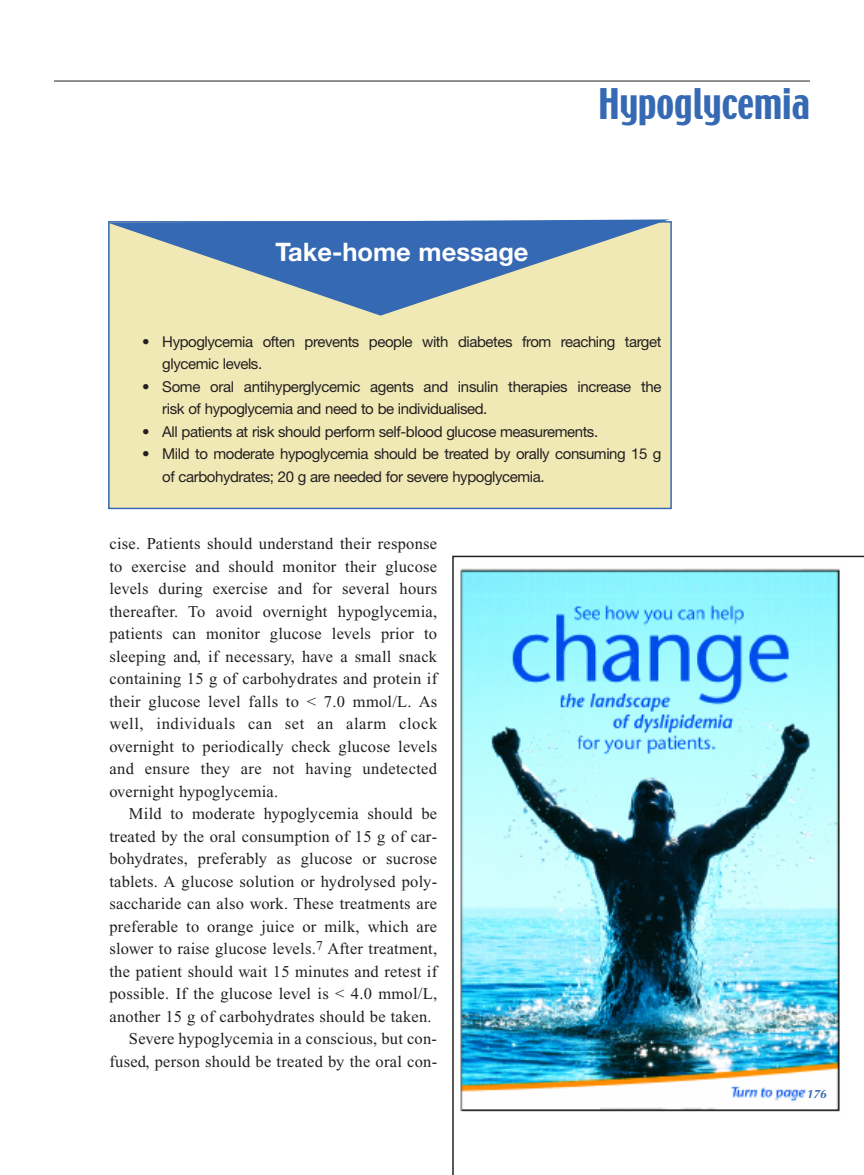
<style>
.page{position:relative;width:864px;height:1175px;background:#fff}
.page>*{position:absolute;margin:0;border:0;box-sizing:border-box;transform-origin:0 0}
.t1{font:37.5px "Techno";color:#3669b3}
.t2{font:700 25.5px "Helvetica Neue";color:#fff}
.t3{font:16.5px/22.5px "Times New Roman";letter-spacing:.015em;color:#231f20;text-align:justify}
.t4{font:15px/22.5px "Helvetica Neue";letter-spacing:-.03em;color:#231f20}
.t5{font:italic 700 12px "Optima";color:#3669b3}
</style>
<div class="page">
<hr style="left:54px;top:81px;width:756px;height:1px;background:#231f20">
<svg style="left:452px;top:555px;width:412px;height:619px"></svg>
<div style="left:109px;top:222px;width:562px;height:286px;background:#f0e9b5"></div>
<svg style="left:108px;top:219px;width:561px;height:96px"></svg>
<img style="left:456px;top:565px;width:392px;height:553px">
<h2 class="t2" style="left:275px;top:243px;width:255px">Take-home message</h2>
<h1 class="t1" style="left:598px;top:88px;width:213px">Hypoglycemia</h1>
<p class="t4" style="left:162px;top:331px;width:501px;text-indent:-20px">• Hypoglycemia often prevents people with diabetes from reaching target glycemic levels.</p>
<p class="t4" style="left:162px;top:376px;width:501px;text-indent:-20px">• Some oral antihyperglycemic agents and insulin therapies increase the risk of hypoglycemia and need to be individualised.</p>
<p class="t4" style="left:142px;top:421px;width:458px">• All patients at risk should perform self-blood glucose measurements.</p>
<p class="t4" style="left:162px;top:444px;width:501px;text-indent:-20px">• Mild to moderate hypoglycemia should be treated by orally consuming 15 g of carbohydrates; 20 g are needed for severe hypoglycemia.</p>
<p class="t3" style="left:110px;top:534px;width:329px">cise. Patients should understand their response to exercise and should monitor their glucose levels during exercise and for several hours thereafter. To avoid overnight hypoglycemia, patients can monitor glucose levels prior to sleeping and, if necessary, have a small snack containing 15 g of carbohydrates and protein if their glucose level falls to &lt; 7.0 mmol/L. As well, individuals can set an alarm clock overnight to periodically check glucose levels and ensure they are not having undetected overnight hypoglycemia.</p>
<p class="t3" style="left:129px;top:804px;width:310px">Mild to moderate hypoglycemia should be</p>
<p class="t3" style="left:110px;top:826px;width:329px">treated by the oral consumption of 15 g of car-</p>
<p class="t3" style="left:110px;top:849px;width:329px">bohydrates, preferably as glucose or sucrose</p>
<p class="t3" style="left:110px;top:871px;width:329px">tablets. A glucose solution or hydrolysed poly-</p>
<p class="t3" style="left:110px;top:894px;width:329px">saccharide can also work. These treatments are</p>
<p class="t3" style="left:110px;top:916px;width:329px">preferable to orange juice or milk, which are</p>
<p class="t3" style="left:110px;top:939px;width:329px">slower to raise glucose levels.<sup>7</sup> After treatment,</p>
<p class="t3" style="left:109px;top:961px;width:329px">the patient should wait 15 minutes and retest if</p>
<p class="t3" style="left:109px;top:984px;width:329px">possible. If the glucose level is &lt; 4.0 mmol/L,</p>
<p class="t3" style="left:109px;top:1006px;width:324px">another 15 g of carbohydrates should be taken.</p>
<p class="t3" style="left:129px;top:1029px;width:310px">Severe hypoglycemia in a conscious, but con-</p>
<p class="t3" style="left:109px;top:1051px;width:329px">fused, person should be treated by the oral con-</p>
<p class="t5" style="left:806px;top:1088px;width:22px">176</p>
</div>
